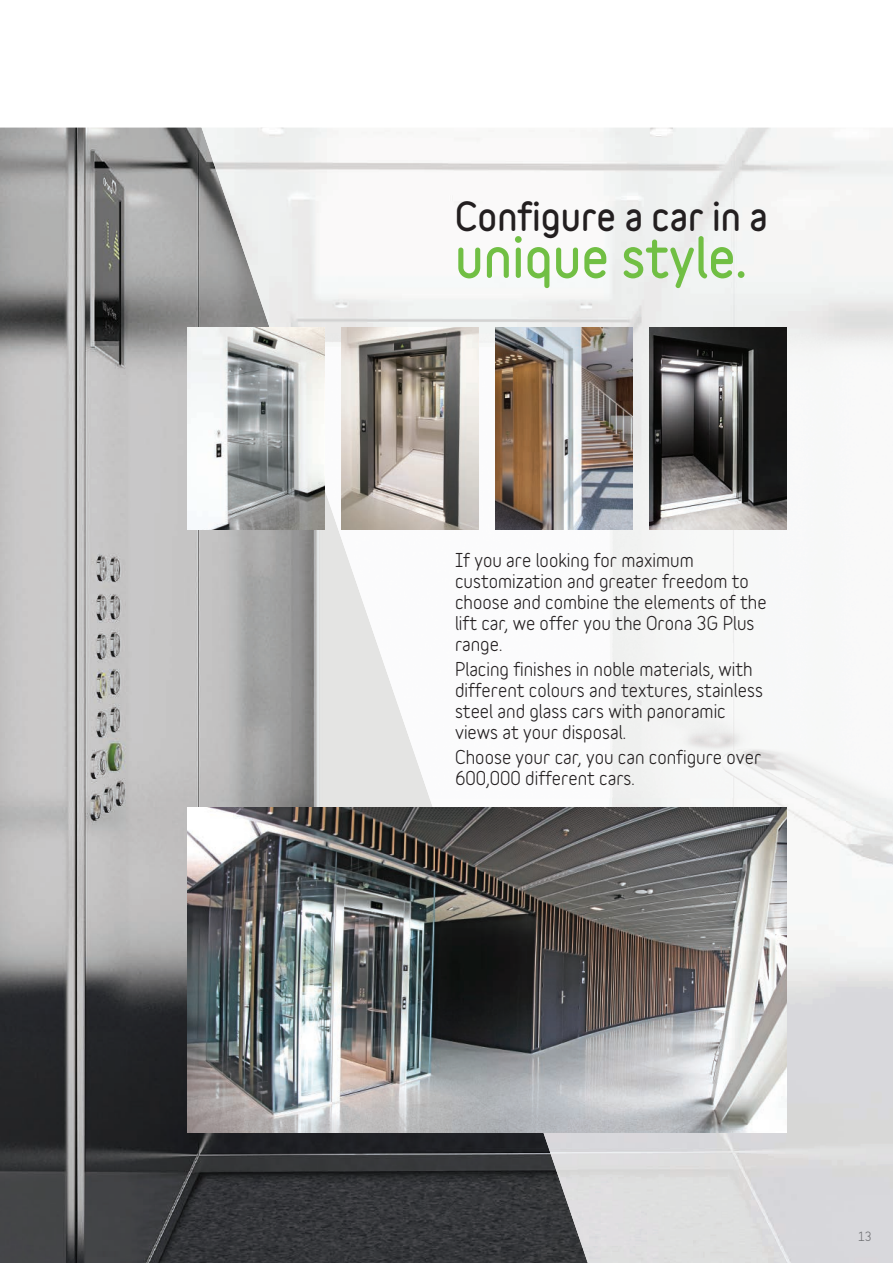
<style>
.page{position:relative;width:893px;height:1263px;background:#fff}
.page>*{position:absolute;margin:0;border:0;box-sizing:border-box;transform-origin:0 0}
.t1{font:900 51px "Variable";color:#71bf44}
.t2{font:900 36px "Variable";color:#231f20}
.t3{font:700 18px/21px "Variable";color:#231f20}
.t4{font:700 12px "Variable";color:#6c6d70}
</style>
<div class="page">
<img style="left:0;top:128px;width:535px;height:1135px">
<img style="left:202px;top:128px;width:691px;height:205px">
<img style="left:324px;top:333px;width:569px;height:155px">
<img style="left:324px;top:488px;width:463px;height:156px">
<img style="left:377px;top:643px;width:510px;height:156px">
<img style="left:430px;top:798px;width:463px;height:155px">
<img style="left:535px;top:1108px;width:358px;height:155px">
<img style="left:187px;top:808px;width:600px;height:324px">
<img style="left:495px;top:327px;width:137px;height:202px">
<img style="left:650px;top:327px;width:137px;height:202px">
<img style="left:341px;top:327px;width:137px;height:202px">
<img style="left:187px;top:327px;width:137px;height:202px">
<h2 class="t2" style="left:455px;top:189px;width:314px">Configure a car in a</h2>
<h1 class="t1" style="left:455px;top:218px;width:293px">unique style.</h1>
<p class="t3" style="left:455px;top:547px;width:313px">If you are looking for maximum customization and greater freedom to choose and combine the elements of the lift car, we offer you the Orona 3G Plus range.</p>
<p class="t3" style="left:455px;top:656px;width:309px">Placing finishes in noble materials, with different colours and textures, stainless steel and glass cars with panoramic views at your disposal.</p>
<p class="t3" style="left:455px;top:745px;width:308px">Choose your car, you can configure over<br>600,000 different cars.</p>
<p class="t4" style="left:858px;top:1226px;width:15px">13</p>
</div>
